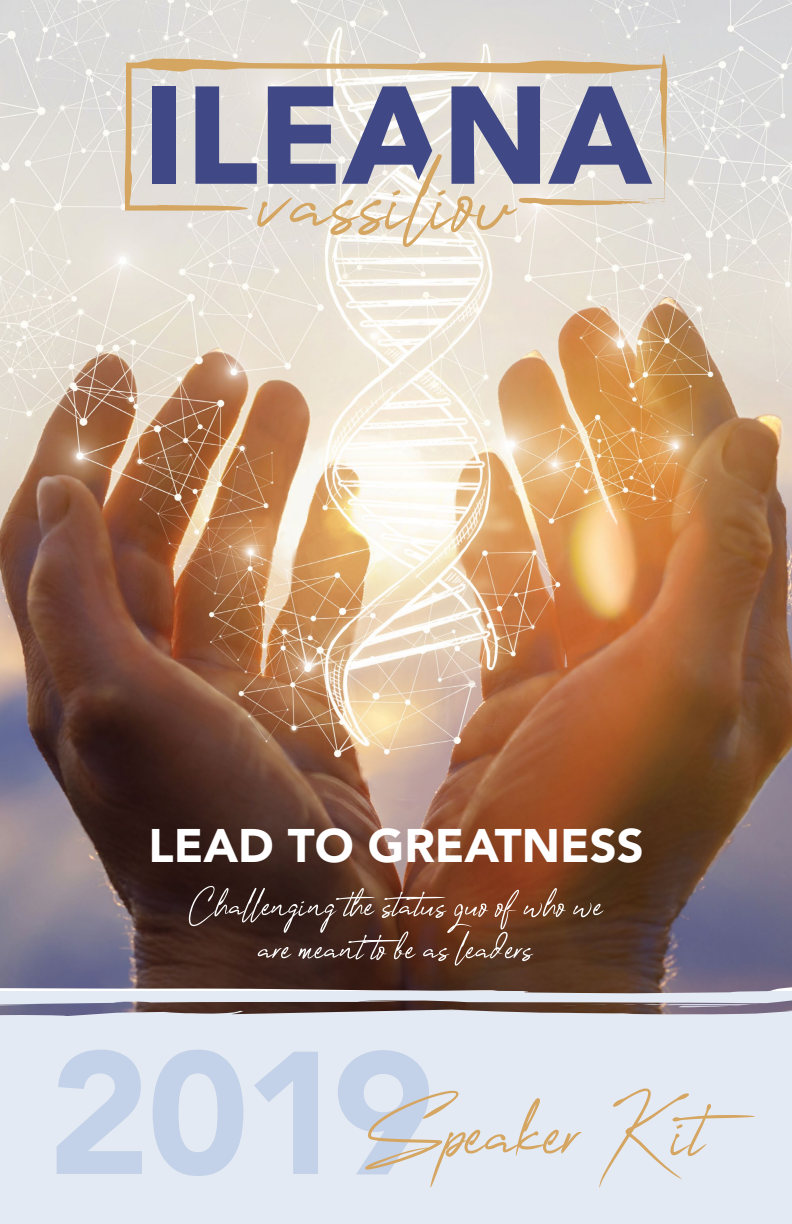
<style>
.page{position:relative;width:792px;height:1224px;background:#fff}
.page>*{position:absolute;margin:0;border:0;box-sizing:border-box;transform-origin:0 0}
.t1{font:116.1px "One Signature";color:#d5a562}
.t2{font:54.9px/43.1px "One Signature";color:#fff;text-align:center}
.t3{font:900 47px "Avenir";color:#fff}
</style>
<div class="page">
<div style="left:0;top:991px;width:792px;height:233px;background:#e4eaf4"></div>
<img style="left:0;top:0;width:792px;height:993px">
<img style="left:0;top:1000px;width:792px;height:16px">
<svg style="left:195px;top:212px;width:471px;height:35px;background:#e8ded0"></svg>
<svg style="left:125px;top:53px;width:542px;height:159px;background:#b3afb7"></svg>
<svg style="left:57px;top:1050px;width:85px;height:124px"></svg>
<svg style="left:153px;top:1050px;width:90px;height:126px"></svg>
<svg style="left:254px;top:1052px;width:64px;height:122px"></svg>
<svg style="left:338px;top:1050px;width:91px;height:124px"></svg>
<p class="t3" style="left:149px;top:805px;width:497px">LEAD TO GREATNESS</p>
<p class="t2" style="left:189px;top:886px;width:416px">Challenging the status quo of who we are meantto be as leaders</p>
<h1 class="t1" style="left:365px;top:1083px;width:411px">Speaker Kit</h1>
</div>
